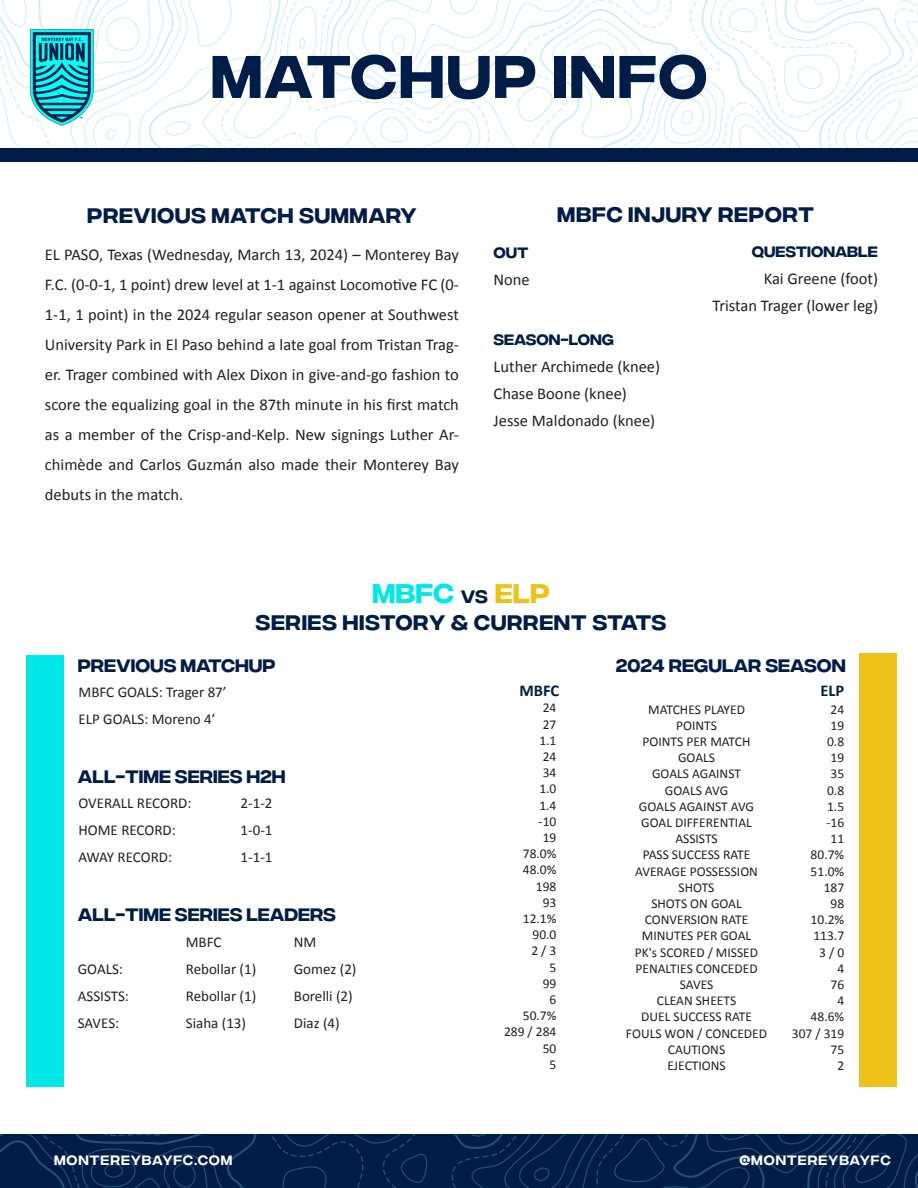
<style>
.page{position:relative;width:918px;height:1188px;background:#fff}
.page>*{position:absolute;margin:0;border:0;box-sizing:border-box;transform-origin:0 0}
.t1{font:500 60px "Integral CF";letter-spacing:.025em;color:#001d48}
.t2{font:500 27px "Integral CF";color:#00e7e8}
.t3{font:500 21px "Integral CF";letter-spacing:.025em;color:#001d48}
.t4{font:500 18px "Integral CF";color:#001d48}
.t5{font:16.5px/30px "Calibri";color:#231f20;text-align:justify}
.t6{font:700 16.5px "Calibri";color:#001d48}
.t7{font:15px "Calibri";color:#231f20}
.t8{font:500 15px "Integral CF";color:#001d48}
.t9{font:13.5px "Calibri";color:#231f20}
.t10{font:13.5px "Integral CF";letter-spacing:.06em;color:#fff}
.s1{font-size:18px;color:#001d48}
.s2{color:#efc219}
</style>
<div class="page">
<svg style="left:0;top:1134px;width:918px;height:54px;background:#03214b"></svg>
<svg style="left:0;top:0;width:918px;height:148px"></svg>
<div style="left:0;top:148px;width:918px;height:14px;background:#001d48"></div>
<img style="left:28px;top:26px;width:69px;height:101px">
<div style="left:26px;top:655px;width:38px;height:432px;background:#00e7e8"></div>
<div style="left:859px;top:654px;width:38px;height:433px;background:#efc219"></div>
<p class="t1" style="left:211px;top:43px;width:498px">MATCHUP INFO</p>
<p class="t3" style="left:87px;top:204px;width:331px">PREVIOUS MATCH SUMMARY</p>
<p class="t5" style="left:45px;top:239px;width:416px">EL PASO, Texas (Wednesday, March 13, 2024) – Monterey Bay F.C. (0-0-1, 1 point) drew level at 1-1 against Locomotive FC (0- 1-1, 1 point) in the 2024 regular season opener at Southwest University Park in El Paso behind a late goal from Tristan Trag&shy;er. Trager combined with Alex Dixon in give-and-go fashion to score the equalizing goal in the 87th minute in his first match as a member of the Crisp-and-Kelp. New signings Luther Ar&shy;chimède and Carlos Guzmán also made their Monterey Bay debuts in the match.</p>
<p class="t8" style="left:494px;top:245px;width:37px">OUT</p>
<p class="t5" style="left:494px;top:264px;width:38px">None</p>
<p class="t3" style="left:557px;top:203px;width:258px">MBFC INJURY REPORT</p>
<p class="t8" style="left:752px;top:244px;width:128px">QUESTIONABLE</p>
<p class="t5" style="left:764px;top:263px;width:116px">Kai Greene (foot)</p>
<p class="t5" style="left:712px;top:290px;width:167px">Tristan Trager (lower leg)</p>
<p class="t8" style="left:494px;top:332px;width:122px">SEASON-LONG</p>
<p class="t5" style="left:494px;top:353px;width:168px;line-height:27px">Luther Archimede (knee)<br>Chase Boone (knee)</p>
<p class="t5" style="left:494px;top:405px;width:163px">Jesse Maldonado (knee)</p>
<p class="t2" style="left:372px;top:579px;width:179px">MBFC <span class="s1">VS</span> <span class="s2">ELP</span></p>
<p class="t3" style="left:256px;top:611px;width:412px">SERIES HISTORY &amp; CURRENT STATS</p>
<p class="t4" style="left:78px;top:655px;width:199px">PREVIOUS MATCHUP</p>
<p class="t7" style="left:79px;top:682px;width:150px">MBFC GOALS: Trager 87’</p>
<p class="t7" style="left:79px;top:709px;width:139px">ELP GOALS: Moreno 4’</p>
<p class="t4" style="left:78px;top:766px;width:209px">ALL-TIME SERIES H2H</p>
<p class="t7" style="left:79px;top:793px;width:114px">OVERALL RECORD:</p>
<p class="t7" style="left:241px;top:793px;width:33px">2-1-2</p>
<p class="t7" style="left:79px;top:820px;width:99px">HOME RECORD:</p>
<p class="t7" style="left:241px;top:820px;width:33px">1-0-1</p>
<p class="t7" style="left:79px;top:847px;width:95px">AWAY RECORD:</p>
<p class="t7" style="left:241px;top:847px;width:33px">1-1-1</p>
<p class="t4" style="left:78px;top:905px;width:260px">ALL-TIME SERIES LEADERS</p>
<p class="t7" style="left:186px;top:931px;width:37px">MBFC</p>
<p class="t7" style="left:294px;top:931px;width:24px">NM</p>
<p class="t7" style="left:78px;top:958px;width:47px">GOALS:</p>
<p class="t7" style="left:186px;top:958px;width:72px">Rebollar (1)</p>
<p class="t7" style="left:294px;top:958px;width:64px">Gomez (2)</p>
<p class="t7" style="left:78px;top:985px;width:53px">ASSISTS:</p>
<p class="t7" style="left:186px;top:985px;width:72px">Rebollar (1)</p>
<p class="t7" style="left:294px;top:985px;width:60px">Borelli (2)</p>
<p class="t7" style="left:78px;top:1012px;width:43px">SAVES:</p>
<p class="t7" style="left:186px;top:1012px;width:62px">Siaha (13)</p>
<p class="t7" style="left:294px;top:1012px;width:47px">Diaz (4)</p>
<p class="t4" style="left:616px;top:655px;width:232px">2024 REGULAR SEASON</p>
<p class="t9" style="left:648px;top:700px;width:98px">MATCHES PLAYED</p>
<p class="t9" style="left:676px;top:716px;width:42px">POINTS</p>
<p class="t9" style="left:643px;top:732px;width:109px">POINTS PER MATCH</p>
<p class="t9" style="left:678px;top:748px;width:38px">GOALS</p>
<p class="t9" style="left:652px;top:765px;width:90px">GOALS AGAINST</p>
<p class="t9" style="left:665px;top:781px;width:65px">GOALS AVG</p>
<p class="t9" style="left:639px;top:797px;width:117px">GOALS AGAINST AVG</p>
<p class="t9" style="left:641px;top:813px;width:112px">GOAL DIFFERENTIAL</p>
<p class="t9" style="left:675px;top:829px;width:44px">ASSISTS</p>
<p class="t9" style="left:643px;top:846px;width:109px">PASS SUCCESS RATE</p>
<p class="t9" style="left:635px;top:862px;width:124px">AVERAGE POSSESSION</p>
<p class="t9" style="left:679px;top:878px;width:37px">SHOTS</p>
<p class="t9" style="left:651px;top:894px;width:92px">SHOTS ON GOAL</p>
<p class="t9" style="left:645px;top:910px;width:105px">CONVERSION RATE</p>
<p class="t9" style="left:642px;top:927px;width:111px">MINUTES PER GOAL</p>
<p class="t9" style="left:635px;top:943px;width:125px">PK's SCORED / MISSED</p>
<p class="t9" style="left:635px;top:959px;width:124px">PENALTIES CONCEDED</p>
<p class="t9" style="left:680px;top:975px;width:35px">SAVES</p>
<p class="t9" style="left:657px;top:991px;width:81px">CLEAN SHEETS</p>
<p class="t9" style="left:641px;top:1008px;width:112px">DUEL SUCCESS RATE</p>
<p class="t9" style="left:626px;top:1024px;width:143px">FOULS WON / CONCEDED</p>
<p class="t9" style="left:668px;top:1040px;width:59px">CAUTIONS</p>
<p class="t9" style="left:667px;top:1056px;width:60px">EJECTIONS</p>
<p class="t6" style="left:520px;top:679px;width:41px">MBFC</p>
<p class="t6" style="left:820px;top:679px;width:25px">ELP</p>
<p class="t9" style="left:543px;top:699px;width:15px">24</p>
<p class="t9" style="left:543px;top:715px;width:15px">27</p>
<p class="t9" style="left:539px;top:731px;width:19px">1.1</p>
<p class="t9" style="left:543px;top:747px;width:15px">24</p>
<p class="t9" style="left:543px;top:763px;width:15px">34</p>
<p class="t9" style="left:539px;top:780px;width:19px">1.0</p>
<p class="t9" style="left:539px;top:796px;width:19px">1.4</p>
<p class="t9" style="left:539px;top:812px;width:19px">-10</p>
<p class="t9" style="left:543px;top:828px;width:15px">19</p>
<p class="t9" style="left:523px;top:844px;width:35px">78.0%</p>
<p class="t9" style="left:523px;top:861px;width:35px">48.0%</p>
<p class="t9" style="left:536px;top:877px;width:22px">198</p>
<p class="t9" style="left:543px;top:893px;width:15px">93</p>
<p class="t9" style="left:523px;top:909px;width:35px">12.1%</p>
<p class="t9" style="left:532px;top:925px;width:25px">90.0</p>
<p class="t9" style="left:531px;top:942px;width:27px">2 / 3</p>
<p class="t9" style="left:550px;top:958px;width:8px">5</p>
<p class="t9" style="left:543px;top:974px;width:15px">99</p>
<p class="t9" style="left:550px;top:990px;width:8px">6</p>
<p class="t9" style="left:523px;top:1006px;width:35px">50.7%</p>
<p class="t9" style="left:504px;top:1023px;width:54px">289 / 284</p>
<p class="t9" style="left:543px;top:1039px;width:15px">50</p>
<p class="t9" style="left:550px;top:1055px;width:8px">5</p>
<p class="t9" style="left:831px;top:700px;width:15px">24</p>
<p class="t9" style="left:831px;top:716px;width:15px">19</p>
<p class="t9" style="left:827px;top:732px;width:19px">0.8</p>
<p class="t9" style="left:831px;top:748px;width:15px">19</p>
<p class="t9" style="left:831px;top:765px;width:15px">35</p>
<p class="t9" style="left:827px;top:781px;width:19px">0.8</p>
<p class="t9" style="left:827px;top:797px;width:19px">1.5</p>
<p class="t9" style="left:826px;top:813px;width:19px">-16</p>
<p class="t9" style="left:831px;top:829px;width:15px">11</p>
<p class="t9" style="left:811px;top:846px;width:35px">80.7%</p>
<p class="t9" style="left:811px;top:862px;width:35px">51.0%</p>
<p class="t9" style="left:824px;top:878px;width:22px">187</p>
<p class="t9" style="left:831px;top:894px;width:15px">98</p>
<p class="t9" style="left:811px;top:910px;width:35px">10.2%</p>
<p class="t9" style="left:813px;top:927px;width:32px">113.7</p>
<p class="t9" style="left:819px;top:943px;width:27px">3 / 0</p>
<p class="t9" style="left:837px;top:959px;width:8px">4</p>
<p class="t9" style="left:831px;top:975px;width:15px">76</p>
<p class="t9" style="left:837px;top:991px;width:8px">4</p>
<p class="t9" style="left:811px;top:1008px;width:35px">48.6%</p>
<p class="t9" style="left:792px;top:1024px;width:54px">307 / 319</p>
<p class="t9" style="left:831px;top:1040px;width:15px">75</p>
<p class="t9" style="left:837px;top:1056px;width:8px">2</p>
<p class="t10" style="left:54px;top:1153px;width:180px">MONTEREYBAYFC.COM</p>
<p class="t10" style="left:739px;top:1153px;width:153px">@MONTEREYBAYFC</p>
</div>
